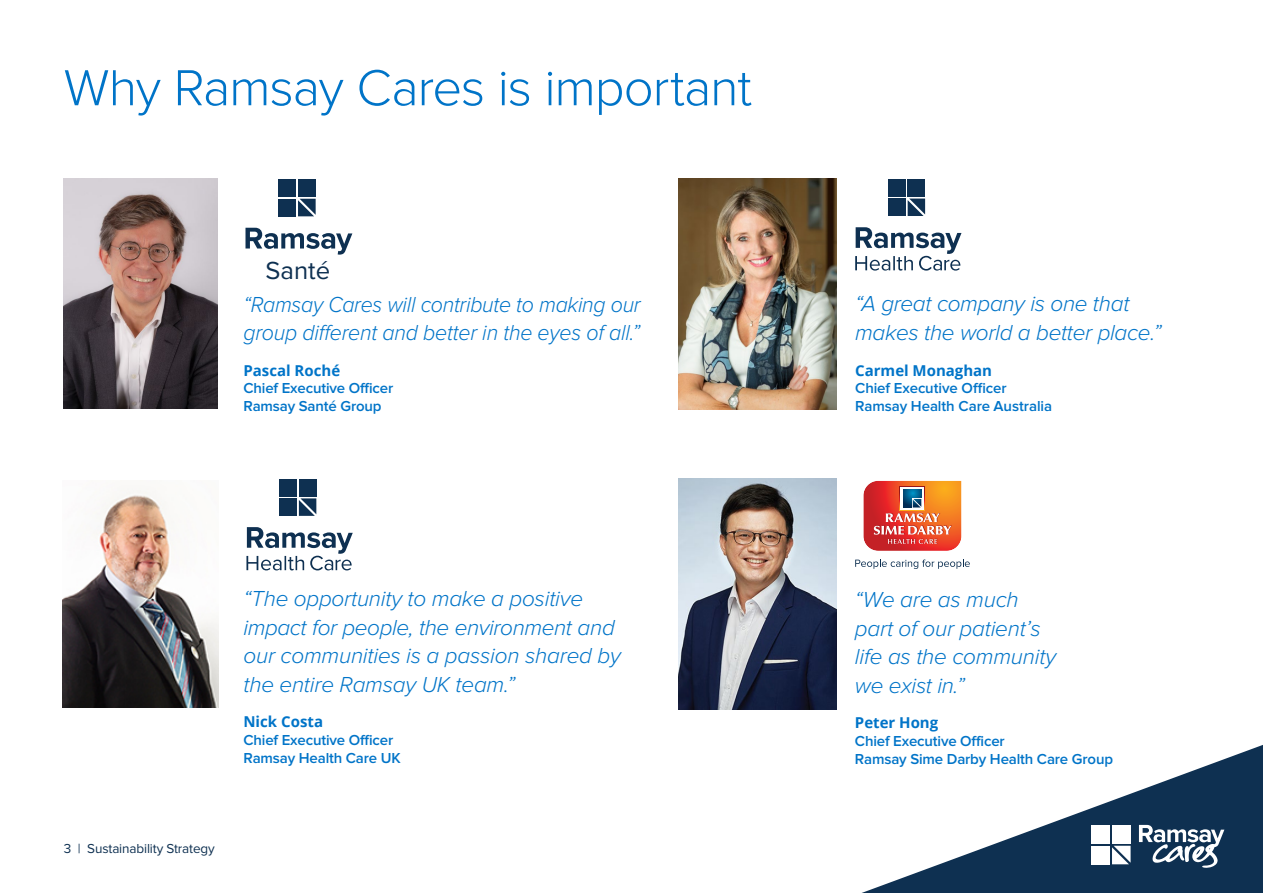
<style>
.page{position:relative;width:1263px;height:893px;background:#fff}
.page>*{position:absolute;margin:0;border:0;box-sizing:border-box;transform-origin:0 0}
.t1{font:300 52.5px "Proxima Nova";letter-spacing:-.02em;color:#0074c8}
.t2{font:25.65px "Proxima Nova";color:#0e3051}
.t3{font:italic 300 22.5px/28.5px "Proxima Nova";letter-spacing:-.01em;color:#0074c8}
.t4{font:italic 300 22.5px/28.5px "Proxima Nova";letter-spacing:-.01em;color:#0074c8;scale:.95 1}
.t5{font:600 15px/18px "Proxima Nova";letter-spacing:-.01em;color:#0074c8}
.t6{font:700 15px "Open Sans";color:#0074c8}
.t7{font:13.5px "Proxima Nova";letter-spacing:-.01em;color:#0e3051}
</style>
<div class="page">
<svg style="left:861px;top:745px;width:402px;height:148px"></svg>
<div style="left:1091px;top:825px;width:19px;height:18px;background:#fff"></div>
<div style="left:1112px;top:825px;width:18px;height:18px;background:#fff"></div>
<div style="left:1091px;top:846px;width:19px;height:18px;background:#fff"></div>
<svg style="left:1112px;top:846px;width:18px;height:18px"></svg>
<svg style="left:1139px;top:825px;width:85px;height:43px"></svg>
<img style="left:679px;top:179px;width:157px;height:231px">
<svg style="left:855px;top:227px;width:106px;height:44px"></svg>
<div style="left:888px;top:179px;width:17px;height:17px;background:#0e3051"></div>
<div style="left:908px;top:179px;width:17px;height:17px;background:#0e3051"></div>
<div style="left:888px;top:199px;width:17px;height:17px;background:#0e3051"></div>
<svg style="left:908px;top:199px;width:17px;height:17px"></svg>
<svg style="left:246px;top:527px;width:107px;height:43px"></svg>
<div style="left:279px;top:479px;width:18px;height:17px;background:#0e3051"></div>
<div style="left:299px;top:479px;width:17px;height:17px;background:#0e3051"></div>
<div style="left:279px;top:498px;width:18px;height:18px;background:#0e3051"></div>
<svg style="left:299px;top:498px;width:17px;height:18px"></svg>
<img style="left:62px;top:488px;width:156px;height:219px">
<svg style="left:855px;top:480px;width:115px;height:89px"></svg>
<img style="left:63px;top:179px;width:155px;height:229px">
<svg style="left:245px;top:228px;width:107px;height:27px"></svg>
<div style="left:278px;top:179px;width:18px;height:18px;background:#0e3051"></div>
<div style="left:298px;top:179px;width:18px;height:18px;background:#0e3051"></div>
<div style="left:278px;top:199px;width:18px;height:17px;background:#0e3051"></div>
<svg style="left:298px;top:199px;width:18px;height:17px"></svg>
<img style="left:679px;top:479px;width:157px;height:230px">
<h1 class="t1" style="left:64px;top:58px;width:690px">Why Ramsay Cares is important</h1>
<p class="t2" style="left:265px;top:256px;width:66px">Santé</p>
<p class="t4" style="left:243px;top:291px;width:420px">“Ramsay Cares will contribute to making our group different and better in the eyes of all.”</p>
<p class="t6" style="left:243px;top:360px;width:98px">Pascal Roché</p>
<p class="t5" style="left:243px;top:380px;width:151px">Chief Executive Officer<br>Ramsay Santé Group</p>
<p class="t3" style="left:243px;top:585px;width:379px">“The opportunity to make a positive impact for people, the environment and our communities is a passion shared by the entire Ramsay UK team.”</p>
<p class="t6" style="left:243px;top:711px;width:81px">Nick Costa</p>
<p class="t5" style="left:243px;top:731px;width:159px">Chief Executive Officer<br>Ramsay Health Care UK</p>
<p class="t7" style="left:64px;top:840px;width:152px">3 | Sustainability Strategy</p>
<p class="t3" style="left:855px;top:290px;width:308px">“A great company is one that makes the world a better place.”</p>
<p class="t6" style="left:855px;top:360px;width:138px">Carmel Monaghan</p>
<p class="t5" style="left:855px;top:379px;width:198px">Chief Executive Officer<br>Ramsay Health Care Australia</p>
<p class="t3" style="left:855px;top:586px;width:203px">“We are as much part of our patient’s life as the community we exist in.”</p>
<p class="t6" style="left:855px;top:712px;width:85px">Peter Hong</p>
<p class="t5" style="left:855px;top:732px;width:260px">Chief Executive Officer<br>Ramsay Sime Darby Health Care Group</p>
</div>
